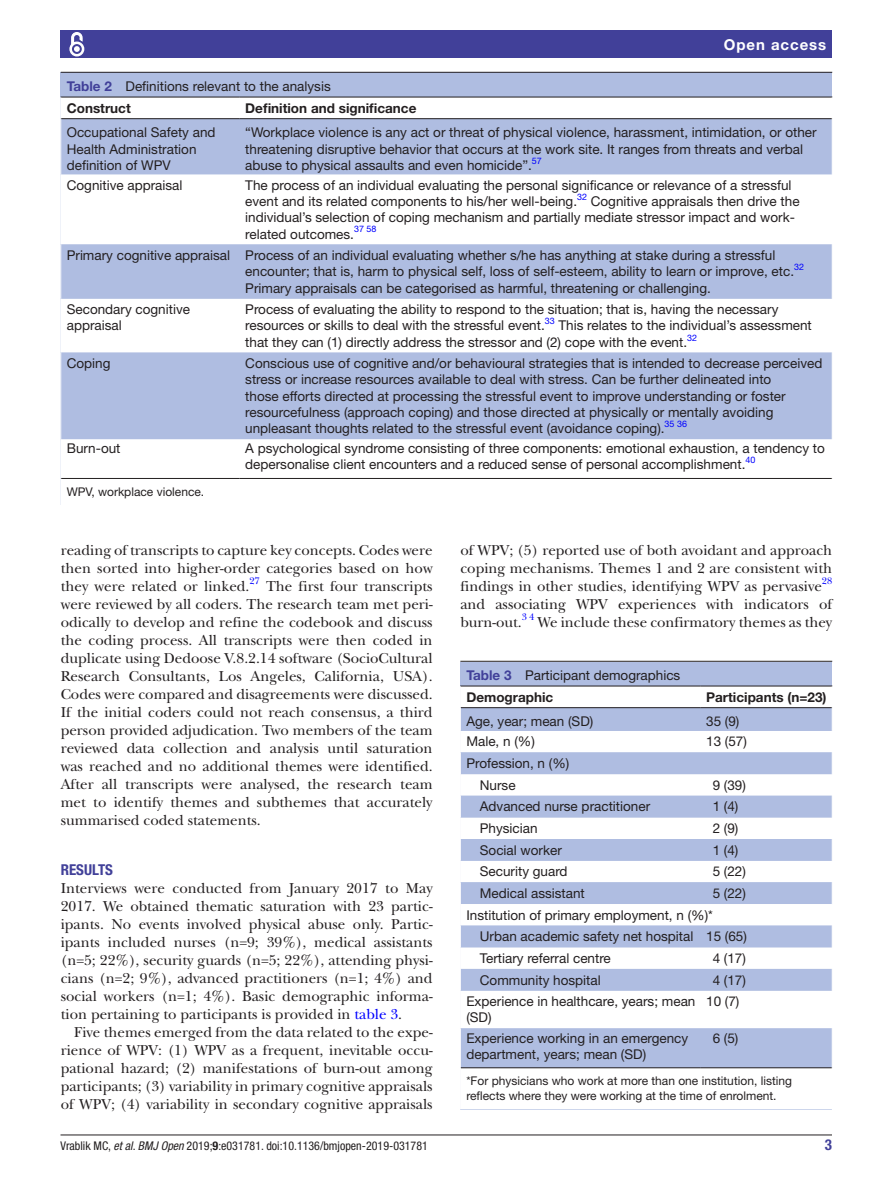
<style>
.page{position:relative;width:893px;height:1191px;background:#fff}
.page>*{position:absolute;margin:0;border:0;box-sizing:border-box;transform-origin:0 0}
.t1{font:15px/18px "New Baskerville";color:#231f20;text-align:justify}
.t2{font:700 15px "Helvetica Neue LT Std";letter-spacing:.065em;color:#fff}
.t3{font:700 condensed 15px "Helvetica Neue LT Std";color:#414099}
.t4{font:13.5px/16.2px "Helvetica Neue LT Std";color:#231f20}
.t5{font:700 13.5px "Helvetica Neue LT Std";color:#231f20}
.t6{font:12px/15px "Helvetica Neue LT Std";color:#231f20}
.t7{font:condensed 12px "Helvetica Neue LT Std";color:#231f20}
.t8{font:9.9px "New Baskerville";color:#00f}
.s1{font-weight:700;color:#414099}
.s2{font-weight:700}
.s3{color:#00f}
.s4{font-style:italic}
</style>
<div class="page">
<hr style="left:61px;top:1134px;width:771px;height:1px;background:#231f20">
<div style="left:61px;top:31px;width:771px;height:27px;background:#414099"></div>
<svg style="left:69px;top:32px;width:16px;height:25px"></svg>
<div style="left:61px;top:73px;width:771px;height:432px;background:#afbde1"></div>
<hr style="left:61px;top:72px;width:771px;height:1px;background:#231f20">
<div style="left:61px;top:98px;width:771px;height:407px;background:#fff"></div>
<svg style="left:61px;top:119px;width:771px;height:320px"></svg>
<hr style="left:61px;top:97px;width:178px;height:1px;background:#231f20">
<hr style="left:61px;top:118px;width:178px;height:1px;background:#231f20">
<hr style="left:239px;top:97px;width:593px;height:1px;background:#231f20">
<hr style="left:239px;top:118px;width:593px;height:1px;background:#231f20">
<hr style="left:239px;top:478px;width:593px;height:1px;background:#231f20">
<hr style="left:61px;top:478px;width:178px;height:1px;background:#231f20">
<svg style="left:60px;top:97px;width:1px;height:22px"></svg>
<svg style="left:60px;top:478px;width:1px;height:27px"></svg>
<hr style="left:67px;top:495px;width:765px;height:2px;background:#fff">
<div style="left:460px;top:662px;width:372px;height:447px;background:#afbde1"></div>
<hr style="left:460px;top:661px;width:372px;height:1px;background:#231f20">
<div style="left:461px;top:686px;width:371px;height:423px;background:#fff"></div>
<svg style="left:461px;top:708px;width:371px;height:359px"></svg>
<hr style="left:460px;top:685px;width:240px;height:1px;background:#231f20">
<hr style="left:460px;top:707px;width:240px;height:1px;background:#231f20">
<hr style="left:700px;top:685px;width:132px;height:1px;background:#231f20">
<hr style="left:700px;top:707px;width:132px;height:1px;background:#231f20">
<hr style="left:700px;top:1067px;width:132px;height:1px;background:#231f20">
<hr style="left:460px;top:1067px;width:240px;height:1px;background:#231f20">
<svg style="left:460px;top:686px;width:1px;height:304px"></svg>
<hr style="left:460px;top:990px;width:1px;height:38px;background:#fff">
<hr style="left:460px;top:1028px;width:1px;height:39px;background:#fff">
<hr style="left:460px;top:1067px;width:1px;height:42px;background:#fff">
<hr style="left:466px;top:1099px;width:366px;height:2px;background:#fff">
<p class="t4" style="left:67px;top:75px;width:266px;line-height:22px"><span class="s1">Table 2</span> Definitions relevant to the analysis<br><span class="s2">Construct</span></p>
<p class="t5" style="left:245px;top:99px;width:173px">Definition and significance</p>
<p class="t2" style="left:724px;top:35px;width:104px">Open access</p>
<p class="t4" style="left:67px;top:124px;width:150px">Occupational Safety and<br>Health Administration definition of WPV</p>
<p class="t4" style="left:245px;top:124px;width:573px">“Workplace violence is any act or threat of physical violence, harassment, intimidation, or other threatening disruptive behavior that occurs at the work site. It ranges from threats and verbal abuse to physical assaults and even homicide”.<sup>57</sup></p>
<p class="t4" style="left:67px;top:177px;width:117px">Cognitive appraisal</p>
<p class="t4" style="left:245px;top:177px;width:556px">The process of an individual evaluating the personal significance or relevance of a stressful event and its related components to his/her well-being.<sup>32</sup> Cognitive appraisals then drive the individual’s selection of coping mechanism and partially mediate stressor impact and work&shy;related outcomes.<sup>37</sup> <sup>58</sup></p>
<p class="t4" style="left:245px;top:247px;width:560px;text-indent:-178px">Primary cognitive appraisal Process of an individual evaluating whether s/he has anything at stake during a stressful encounter; that is, harm to physical self, loss of self-esteem, ability to learn or improve, etc.<sup>32<br></sup>Primary appraisals can be categorised as harmful, threatening or challenging.</p>
<p class="t4" style="left:67px;top:301px;width:125px">Secondary cognitive appraisal</p>
<p class="t4" style="left:245px;top:301px;width:568px">Process of evaluating the ability to respond to the situation; that is, having the necessary resources or skills to deal with the stressful event.<sup>33</sup> This relates to the individual’s assessment that they can (1) directly address the stressor and (2) cope with the event.<sup>32</sup></p>
<p class="t4" style="left:67px;top:355px;width:45px">Coping</p>
<p class="t4" style="left:245px;top:355px;width:579px">Conscious use of cognitive and/or behavioural strategies that is intended to decrease perceived stress or increase resources available to deal with stress. Can be further delineated into<br>those efforts directed at processing the stressful event to improve understanding or foster resourcefulness (approach coping) and those directed at physically or mentally avoiding unpleasant thoughts related to the stressful event (avoidance coping).<sup>35</sup> <sup>36</sup></p>
<p class="t4" style="left:67px;top:440px;width:55px">Burn-out</p>
<p class="t4" style="left:245px;top:440px;width:581px">A psychological syndrome consisting of three components: emotional exhaustion, a tendency to depersonalise client encounters and a reduced sense of personal accomplishment.<sup>40</sup></p>
<p class="t6" style="left:67px;top:484px;width:139px">WPV, workplace violence.</p>
<p class="t1" style="left:61px;top:541px;width:373px">reading of transcripts to capture key concepts. Codes were then sorted into higher-order categories based on how they were related or linked.</p>
<p class="t8" style="left:249px;top:575px;width:12px">27</p>
<p class="t1" style="left:61px;top:577px;width:373px;text-indent:205px">The first four transcripts were reviewed by all coders. The research team met peri&shy;odically to develop and refine the codebook and discuss the coding process. All transcripts were then coded in duplicate using Dedoose V.8.2.14 software (SocioCultural Research Consultants, Los Angeles, California, USA).<br>Codes were compared and disagreements were discussed.<br>If the initial coders could not reach consensus, a third person provided adjudication. Two members of the team reviewed data collection and analysis until saturation was reached and no additional themes were identified.<br>After all transcripts were analysed, the research team met to identify themes and subthemes that accurately summarised coded statements.</p>
<p class="t3" style="left:61px;top:861px;width:54px">RESULTS</p>
<p class="t1" style="left:61px;top:879px;width:373px">Interviews were conducted from January 2017 to May 2017. We obtained thematic saturation with 23 partic&shy;ipants. No events involved physical abuse only. Partic&shy;ipants included nurses (n=9; 39%), medical assistants (n=5; 22%), security guards (n=5; 22%), attending physi&shy;cians (n=2; 9%), advanced practitioners (n=1; 4%) and social workers (n=1; 4%). Basic demographic informa&shy;tion pertaining to participants is provided in <span class="s3">table 3</span>.</p>
<p class="t1" style="left:61px;top:1023px;width:373px;text-indent:14px">Five themes emerged from the data related to the expe&shy;rience of WPV: (1) WPV as a frequent, inevitable occu&shy;pational hazard; (2) manifestations of burn-out among participants; (3) variability in primary cognitive appraisals of WPV; (4) variability in secondary cognitive appraisals</p>
<p class="t1" style="left:460px;top:541px;width:373px">of WPV; (5) reported use of both avoidant and approach coping mechanisms. Themes 1 and 2 are consistent with findings in other studies, identifying WPV as pervasive</p>
<p class="t8" style="left:822px;top:575px;width:12px">28</p>
<p class="t1" style="left:460px;top:595px;width:373px">and associating WPV experiences with indicators of burn-out.</p>
<p class="t8" style="left:522px;top:611px;width:14px">3 4</p>
<p class="t1" style="left:537px;top:613px;width:296px">We include these confirmatory themes as they</p>
<p class="t4" style="left:466px;top:663px;width:216px;line-height:22px"><span class="s1">Table 3</span> Participant demographics<br><span class="s2">Demographic</span></p>
<p class="t5" style="left:706px;top:688px;width:122px">Participants (n=23)</p>
<p class="t4" style="left:466px;top:713px;width:129px">Age, year; mean (SD)</p>
<p class="t4" style="left:706px;top:713px;width:35px">35 (9)</p>
<p class="t4" style="left:466px;top:733px;width:70px">Male, n (%)</p>
<p class="t4" style="left:706px;top:733px;width:42px">13 (57)</p>
<p class="t4" style="left:480px;top:752px;width:91px;line-height:21.6px;text-indent:-14px">Profession, n (%)<br>Nurse</p>
<p class="t4" style="left:713px;top:776px;width:35px">9 (39)</p>
<p class="t4" style="left:480px;top:798px;width:172px">Advanced nurse practitioner</p>
<p class="t4" style="left:713px;top:798px;width:27px">1 (4)</p>
<p class="t4" style="left:480px;top:820px;width:59px">Physician</p>
<p class="t4" style="left:713px;top:820px;width:27px">2 (9)</p>
<p class="t4" style="left:480px;top:841px;width:83px">Social worker</p>
<p class="t4" style="left:713px;top:841px;width:27px">1 (4)</p>
<p class="t4" style="left:480px;top:863px;width:89px">Security guard</p>
<p class="t4" style="left:713px;top:863px;width:35px">5 (22)</p>
<p class="t4" style="left:480px;top:885px;width:107px">Medical assistant</p>
<p class="t4" style="left:466px;top:882px;width:281px;line-height:21.6px;text-indent:246px">5 (22)<br>Institution of primary employment, n (%)*</p>
<p class="t4" style="left:480px;top:925px;width:269px;line-height:21.6px">Urban academic safety net hospital 15 (65)<br>Tertiary referral centre</p>
<p class="t4" style="left:713px;top:950px;width:35px">4 (17)</p>
<p class="t4" style="left:480px;top:971px;width:122px">Community hospital</p>
<p class="t4" style="left:713px;top:971px;width:35px">4 (17)</p>
<p class="t4" style="left:466px;top:993px;width:231px">Experience in healthcare, years; mean (SD)</p>
<p class="t4" style="left:706px;top:993px;width:35px">10 (7)</p>
<p class="t4" style="left:466px;top:1029px;width:223px">Experience working in an emergency department, years; mean (SD)</p>
<p class="t4" style="left:713px;top:1029px;width:27px">6 (5)</p>
<p class="t6" style="left:466px;top:1073px;width:327px">*For physicians who work at more than one institution, listing reflects where they were working at the time of enrolment.</p>
<p class="t7" style="left:61px;top:1138px;width:369px">Vrablik MC, <span class="s4">et al</span>. <span class="s4">BMJ Open</span> 2019;<span class="s2">9</span>:e031781. doi:10.1136/bmjopen-2019-031781</p>
<p class="t3" style="left:825px;top:1135px;width:9px">3</p>
</div>
